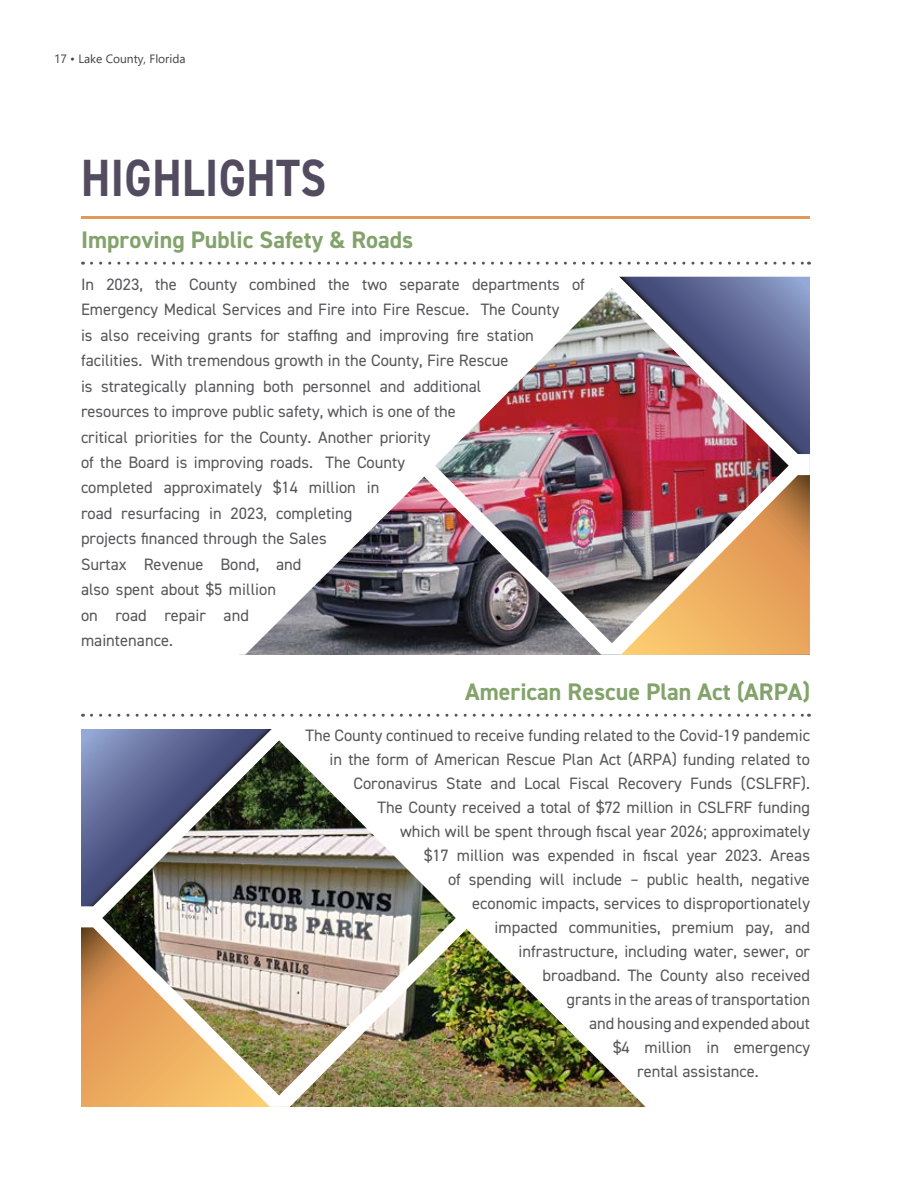
<style>
.page{position:relative;width:918px;height:1188px;background:#fff}
.page>*{position:absolute;margin:0;border:0;box-sizing:border-box;transform-origin:0 0}
.t1{font:700 52.5px "DIN2014";letter-spacing:.01em;color:#534b5f;scale:.85 1}
.t2{font:700 24px "DIN2014";color:#84a36c}
.t3{font:16.5px/25.5px "DIN2014";color:#565659}
.t4{font:12px "Segoe UI";color:#414042}
</style>
<div class="page">
<img style="left:81px;top:740px;width:565px;height:367px">
<svg style="left:81px;top:729px;width:191px;height:177px"></svg>
<img style="left:81px;top:927px;width:189px;height:180px">
<img style="left:239px;top:288px;width:571px;height:367px">
<img style="left:619px;top:277px;width:191px;height:177px">
<img style="left:621px;top:475px;width:189px;height:180px">
<svg style="left:91px;top:262px;width:718px;height:3px"></svg>
<svg style="left:91px;top:714px;width:718px;height:3px"></svg>
<hr style="left:81px;top:216px;width:729px;height:3px;background:#e29856">
<p class="t4" style="left:54px;top:47px;width:133px">17 • Lake County, Florida</p>
<h1 class="t1" style="left:81px;top:143px;width:290px">HIGHLIGHTS</h1>
<h2 class="t2" style="left:81px;top:224px;width:334px">Improving Public Safety &amp; Roads</h2>
<p class="t3" style="left:81px;top:271px;width:505px">In 2023, the County combined the two separate departments of Emergency Medical Services and Fire into Fire Rescue. The County<br>is also receiving grants for staffing and improving fire station facilities. With tremendous growth in the County, Fire Rescue<br>is strategically planning both personnel and additional<br>resources to improve public safety, which is one of the<br>critical priorities for the County. Another priority<br>of the Board is improving roads. The County<br>completed approximately $14 million in<br>road resurfacing in 2023, completing<br>projects financed through the Sales<br>Surtax Revenue Bond, and<br>also spent about $5 million<br>on road repair and<br>maintenance.</p>
<h2 class="t2" style="left:465px;top:676px;width:346px">American Rescue Plan Act (ARPA)</h2>
<p class="t3" style="left:306px;top:723px;width:506px">The County continued to receive funding related to the Covid-19 pandemic</p>
<p class="t3" style="left:330px;top:747px;width:482px">in the form of American Rescue Plan Act (ARPA) funding related to</p>
<p class="t3" style="left:354px;top:771px;width:458px">Coronavirus State and Local Fiscal Recovery Funds (CSLFRF).</p>
<p class="t3" style="left:378px;top:795px;width:434px">The County received a total of $72 million in CSLFRF funding</p>
<p class="t3" style="left:400px;top:819px;width:411px">which will be spent through fiscal year 2026; approximately</p>
<p class="t3" style="left:424px;top:843px;width:387px">$17 million was expended in fiscal year 2023. Areas</p>
<p class="t3" style="left:448px;top:867px;width:363px">of spending will include – public health, negative</p>
<p class="t3" style="left:472px;top:891px;width:339px">economic impacts, services to disproportionately</p>
<p class="t3" style="left:495px;top:915px;width:317px">impacted communities, premium pay, and</p>
<p class="t3" style="left:519px;top:939px;width:293px">infrastructure, including water, sewer, or</p>
<p class="t3" style="left:543px;top:963px;width:269px">broadband. The County also received</p>
<p class="t3" style="left:567px;top:987px;width:245px">grants in the areas of transportation</p>
<p class="t3" style="left:589px;top:1011px;width:222px">and housing and expended about</p>
<p class="t3" style="left:613px;top:1035px;width:198px">$4 million in emergency</p>
<p class="t3" style="left:637px;top:1059px;width:123px">rental assistance.</p>
</div>
